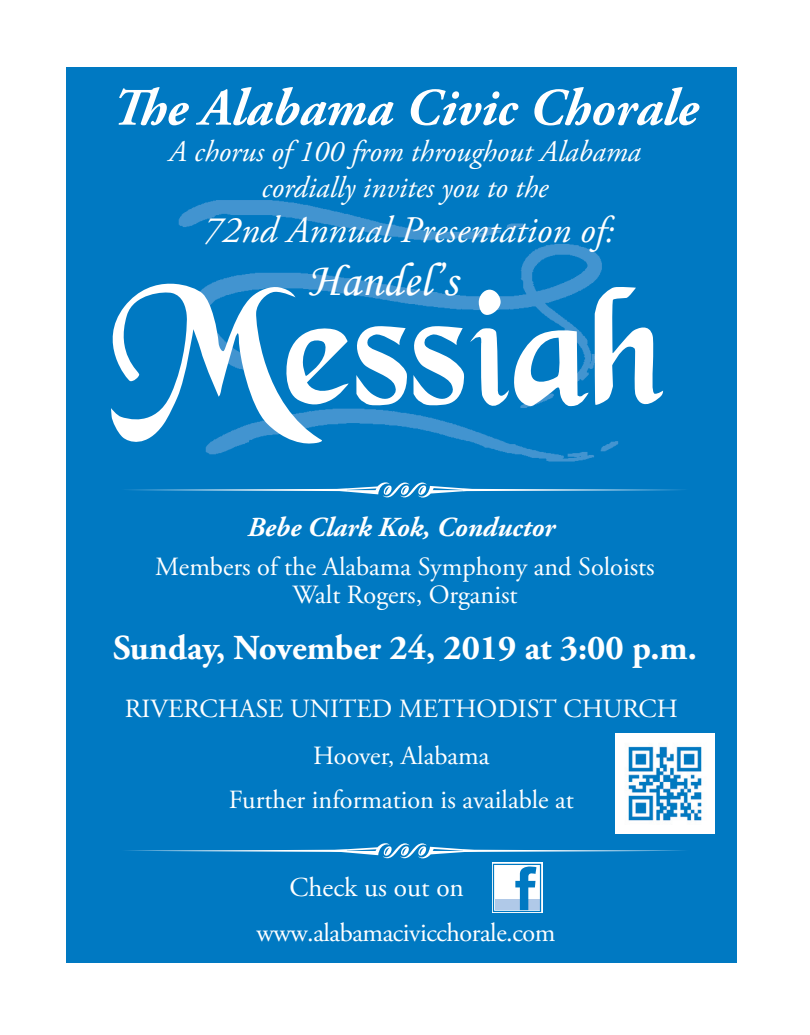
<style>
.page{position:relative;width:810px;height:1035px;background:#fff}
.page>*{position:absolute;margin:0;border:0;box-sizing:border-box;transform-origin:0 0}
.t1{font:47.5px "Monotype Corsiva";color:#fff}
.t2{font:italic 37.5px "Adobe Garamond Pro";color:#fff}
.t3{font:700 35px "Adobe Garamond Pro";color:#fff}
.t4{font:italic 30px/36px "Adobe Garamond Pro";color:#fff;text-align:center}
.t5{font:italic 700 27.5px "Adobe Garamond Pro";color:#fff}
.t6{font:27.25px "Adobe Garamond Pro";color:#fff}
.t7{font:26.25px/27.5px "Adobe Garamond Pro";color:#fff;text-align:center}
</style>
<div class="page">
<div style="left:66px;top:68px;width:670px;height:895px;background:#0079c2"></div>
<img style="left:178px;top:200px;width:440px;height:262px">
<svg style="left:118px;top:87px;width:582px;height:38px"></svg>
<svg style="left:111px;top:271px;width:213px;height:177px"></svg>
<svg style="left:355px;top:326px;width:109px;height:81px"></svg>
<svg style="left:595px;top:286px;width:68px;height:128px"></svg>
<svg style="left:479px;top:290px;width:22px;height:25px"></svg>
<svg style="left:283px;top:324px;width:66px;height:82px"></svg>
<svg style="left:470px;top:327px;width:119px;height:85px"></svg>
<svg style="left:126px;top:843px;width:558px;height:15px"></svg>
<svg style="left:126px;top:482px;width:558px;height:16px"></svg>
<svg style="left:492px;top:863px;width:50px;height:50px"></svg>
<svg style="left:495px;top:866px;width:44px;height:44px"></svg>
<div style="left:493px;top:864px;width:48px;height:48px;border:1px solid #0079c2"></div>
<img style="left:615px;top:734px;width:100px;height:99px">
<p class="t4" style="left:169px;top:134px;width:473px">A chorus of 100 from throughout Alabama cordially invites you to the</p>
<h2 class="t2" style="left:203px;top:207px;width:413px">72nd Annual Presentation of:</h2>
<h1 class="t1" style="left:308px;top:251px;width:151px">Handel’s</h1>
<p class="t5" style="left:248px;top:512px;width:309px">Bebe Clark Kok, Conductor</p>
<p class="t7" style="left:155px;top:554px;width:501px">Members of the Alabama Symphony and Soloists<br>Walt Rogers, Organist</p>
<h3 class="t3" style="left:113px;top:628px;width:585px">Sunday, November 24, 2019 at 3:00 p.m.</h3>
<p class="t7" style="left:125px;top:686px;width:555px;line-height:47.5px">RIVERCHASE UNITED METHODIST CHURCH<br>Hoover, Alabama</p>
<p class="t7" style="left:229px;top:787px;width:347px">Further information is available at</p>
<p class="t6" style="left:289px;top:871px;width:176px">Check us out on</p>
<p class="t7" style="left:257px;top:920px;width:300px">www.alabamacivicchorale.com</p>
</div>
